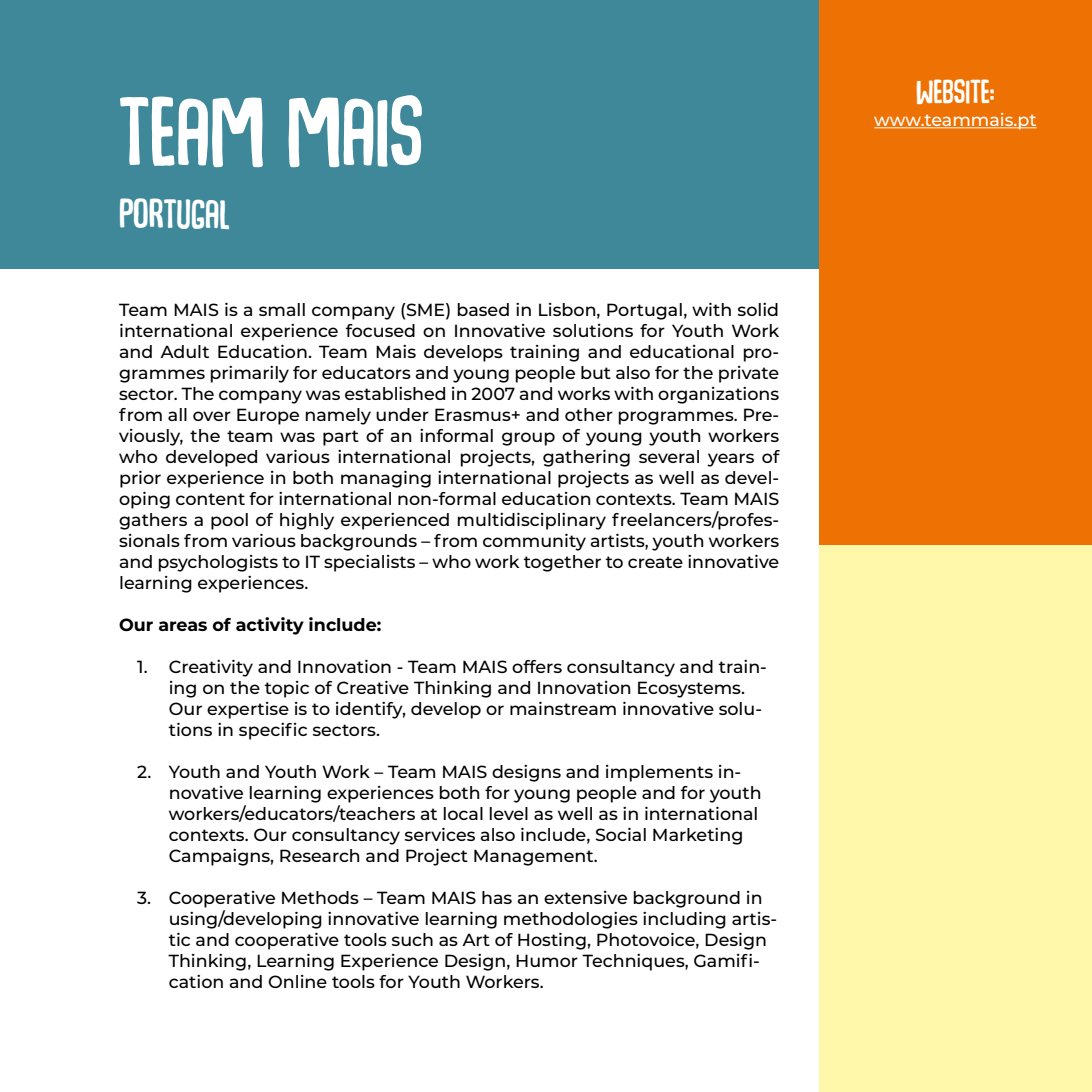
<style>
.page{position:relative;width:1092px;height:1092px;background:#fff}
.page>*{position:absolute;margin:0;border:0;box-sizing:border-box;transform-origin:0 0}
.t1{font:66.5px "Hogfish DEMO";color:#fff}
.t2{font:28px "Hogfish DEMO";color:#fff}
.t3{font:22.75px "Hogfish DEMO";color:#fff}
.t4{font:500 17.5px/21px "Montserrat";color:#000}
.t5{font:700 17.5px "Montserrat";color:#000}
.t6{font:500 17.5px "Montserrat";color:#fff}
</style>
<div class="page">
<div style="left:0;top:0;width:819px;height:268px;background:#3e8899"></div>
<div style="left:819px;top:0;width:272px;height:737px;background:#ee7203"></div>
<hr style="left:874px;top:127px;width:162px;height:1px;background:#fff">
<div style="left:819px;top:546px;width:272px;height:545px;background:#fff7a9"></div>
<h1 class="t1" style="left:119px;top:103px;width:306px">TEAM MAIS</h1>
<h2 class="t2" style="left:119px;top:202px;width:112px">PORTUGAL</h2>
<p class="t4" style="left:119px;top:298px;width:661px;text-align:justify">Team MAIS is a small company (SME) based in Lisbon, Portugal, with solid international experience focused on Innovative solutions for Youth Work and Adult Education. Team Mais develops training and educational pro&shy;grammes primarily for educators and young people but also for the private sector. The company was established in 2007 and works with organizations from all over Europe namely under Erasmus+ and other programmes. Pre&shy;viously, the team was part of an informal group of young youth workers who developed various international projects, gathering several years of prior experience in both managing international projects as well as devel&shy;oping content for international non-formal education contexts. Team MAIS gathers a pool of highly experienced multidisciplinary freelancers/profes&shy;sionals from various backgrounds – from community artists, youth workers and psychologists to IT specialists – who work together to create innovative learning experiences.</p>
<p class="t5" style="left:119px;top:612px;width:264px">Our areas of activity include:</p>
<p class="t4" style="left:169px;top:655px;width:599px;text-indent:-32px">1. Creativity and Innovation - Team MAIS offers consultancy and train&shy;ing on the topic of Creative Thinking and Innovation Ecosystems.<br>Our expertise is to identify, develop or mainstream innovative solu&shy;tions in specific sectors.</p>
<p class="t4" style="left:169px;top:760px;width:594px;text-indent:-32px">2. Youth and Youth Work – Team MAIS designs and implements in&shy;novative learning experiences both for young people and for youth workers/educators/teachers at local level as well as in international contexts. Our consultancy services also include, Social Marketing Campaigns, Research and Project Management.</p>
<p class="t4" style="left:169px;top:886px;width:610px;text-indent:-32px">3. Cooperative Methods – Team MAIS has an extensive background in using/developing innovative learning methodologies including artis&shy;tic and cooperative tools such as Art of Hosting, Photovoice, Design Thinking, Learning Experience Design, Humor Techniques, Gamifi&shy;cation and Online tools for Youth Workers.</p>
<h3 class="t3" style="left:916px;top:82px;width:80px">WEBSITE:</h3>
<p class="t6" style="left:874px;top:108px;width:164px">www.teammais.pt</p>
</div>
